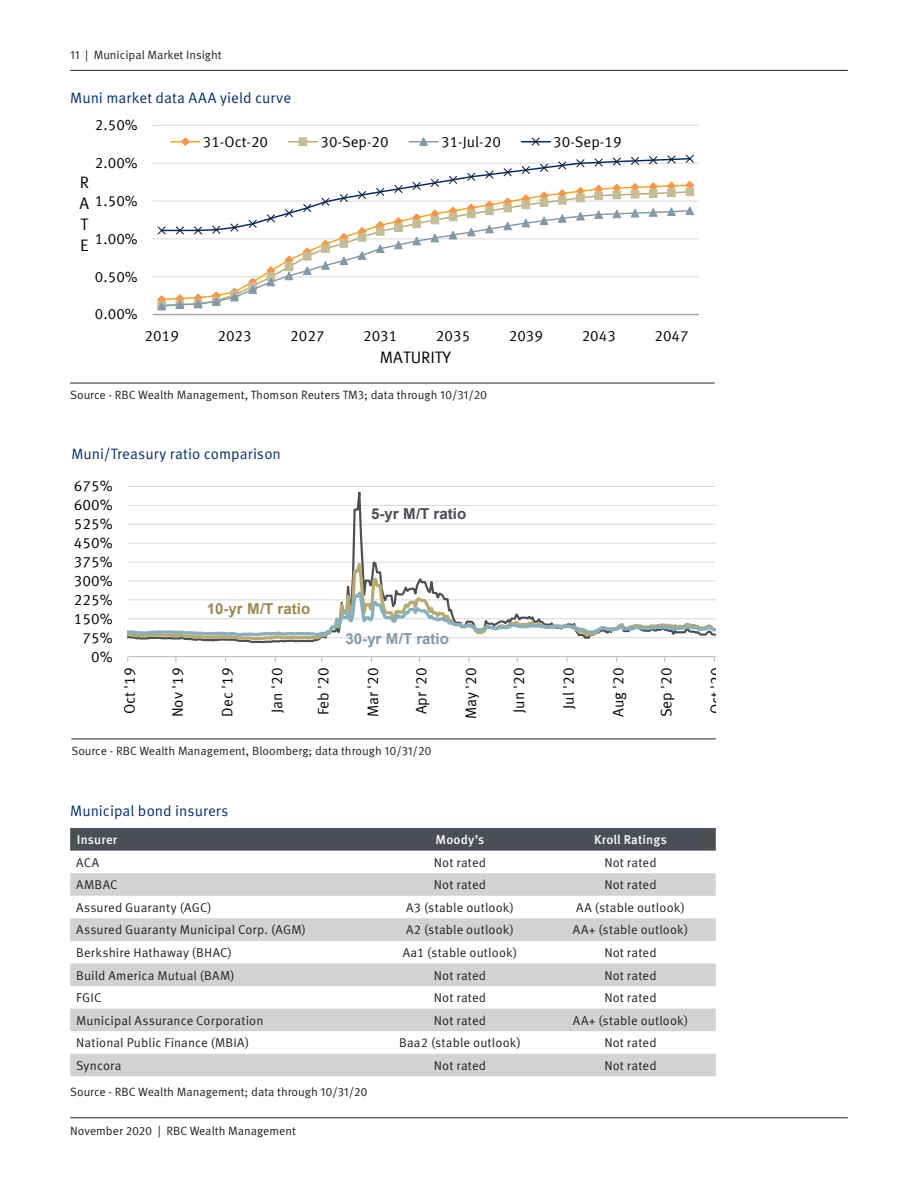
<style>
.page{position:relative;width:918px;height:1188px;background:#fff}
.page>*{position:absolute;margin:0;border:0;box-sizing:border-box;transform-origin:0 0}
.t1{font:16.65px/21.1px "Meta Offc Norm";color:#000;text-align:justify}
.t2{font:15.15px "Meta Offc Norm";color:#000}
.t3{font:700 15.15px "Arial";color:#8499a6}
.t4{font:700 15.15px "Arial";color:#9d8954}
.t5{font:700 15.15px "Arial";color:#4b4f54}
.t6{font:15px "Meta Offc Norm";letter-spacing:.01em;color:#000}
.Graph_Diagram_Header{font:15px "Meta OT Norm";color:#002f73}
.Table_Graph_Chart_te{font:12.75px "Meta OT Norm";letter-spacing:.01em;color:#231f20}
.Table_Header{font:500 12.75px "Meta OT";letter-spacing:.01em;color:#fff}
.Disclosure_Source_w{font:12px "Meta OT Norm";color:#231f20}
.Disclosure_w_out_rul{font:12px "Meta OT Norm";color:#231f20}
</style>
<div class="page">
<hr style="left:70px;top:1118px;width:778px;height:1px;background:#231f20">
<hr style="left:70px;top:70px;width:778px;height:1px;background:#231f20">
<div style="left:70px;top:828px;width:646px;height:23px;background:#4a4f55"></div>
<svg style="left:70px;top:873px;width:646px;height:203px;fill:#d1d2d4"></svg>
<hr style="left:70px;top:383px;width:645px;height:1px;background:#231f20">
<hr style="left:153px;top:276px;width:546px;height:1px;background:#d9d9d9">
<hr style="left:153px;top:239px;width:546px;height:1px;background:#d9d9d9">
<hr style="left:153px;top:201px;width:546px;height:1px;background:#d9d9d9">
<hr style="left:153px;top:163px;width:546px;height:1px;background:#d9d9d9">
<hr style="left:153px;top:125px;width:546px;height:1px;background:#d9d9d9">
<hr style="left:153px;top:314px;width:546px;height:1px;background:#a6a6a6">
<svg style="left:156px;top:154px;width:539px;height:157px"></svg>
<svg style="left:171px;top:137px;width:29px;height:9px"></svg>
<svg style="left:289px;top:141px;width:28px;height:1px"></svg>
<div style="left:299px;top:138px;width:8px;height:7px;background:#c4bd97"></div>
<div style="left:299px;top:137px;width:8px;height:9px;border:1px solid #c4bd97"></div>
<svg style="left:409px;top:137px;width:29px;height:9px"></svg>
<svg style="left:521px;top:137px;width:29px;height:9px"></svg>
<hr style="left:71px;top:739px;width:645px;height:1px;background:#231f20">
<hr style="left:128px;top:543px;width:588px;height:1px;background:#d9d9d9">
<hr style="left:128px;top:524px;width:588px;height:1px;background:#d9d9d9">
<hr style="left:128px;top:505px;width:588px;height:1px;background:#d9d9d9">
<hr style="left:128px;top:486px;width:588px;height:1px;background:#d9d9d9">
<hr style="left:128px;top:656px;width:588px;height:1px;background:#bfbfbf">
<svg style="left:251px;top:491px;width:112px;height:153px"></svg>
<svg style="left:128px;top:547px;width:588px;height:96px"></svg>
<p class="Disclosure_Source_w" style="left:70px;top:48px;width:153px">11 | Municipal Market Insight</p>
<p class="Graph_Diagram_Header" style="left:70px;top:89px;width:222px">Muni market data AAA yield curve</p>
<p class="t6" style="left:95px;top:116px;width:44px">2.50%</p>
<p class="t6" style="left:95px;top:154px;width:44px">2.00%</p>
<p class="t1" style="left:80px;top:172px;width:11px">R A T E</p>
<p class="t6" style="left:95px;top:192px;width:44px">1.50%</p>
<p class="t6" style="left:95px;top:230px;width:44px">1.00%</p>
<p class="t6" style="left:95px;top:268px;width:44px">0.50%</p>
<p class="t6" style="left:203px;top:133px;width:67px">31-Oct-20</p>
<p class="t6" style="left:320px;top:133px;width:70px">30-Sep-20</p>
<p class="t6" style="left:441px;top:133px;width:61px">31-Jul-20</p>
<p class="t6" style="left:553px;top:133px;width:70px">30-Sep-19</p>
<p class="t6" style="left:95px;top:306px;width:44px">0.00%</p>
<p class="t6" style="left:145px;top:327px;width:36px">2019</p>
<p class="t6" style="left:217px;top:327px;width:36px">2023</p>
<p class="t6" style="left:290px;top:327px;width:36px">2027</p>
<p class="t6" style="left:363px;top:327px;width:36px">2031</p>
<p class="t6" style="left:436px;top:327px;width:36px">2035</p>
<p class="t6" style="left:509px;top:327px;width:36px">2039</p>
<p class="t6" style="left:582px;top:327px;width:36px">2043</p>
<p class="t6" style="left:655px;top:327px;width:36px">2047</p>
<p class="t1" style="left:380px;top:347px;width:73px">MATURITY</p>
<p class="Disclosure_Source_w" style="left:70px;top:388px;width:419px">Source - RBC Wealth Management, Thomson Reuters TM3; data through 10/31/20</p>
<p class="Graph_Diagram_Header" style="left:71px;top:445px;width:211px">Muni/Treasury ratio comparison</p>
<p class="t2" style="left:74px;top:477px;width:40px">675%</p>
<p class="t2" style="left:74px;top:496px;width:40px">600%</p>
<p class="t2" style="left:74px;top:515px;width:40px">525%</p>
<p class="t2" style="left:74px;top:534px;width:40px">450%</p>
<p class="t2" style="left:74px;top:553px;width:40px">375%</p>
<p class="t2" style="left:74px;top:572px;width:40px">300%</p>
<p class="t2" style="left:74px;top:591px;width:40px">225%</p>
<p class="t2" style="left:74px;top:610px;width:40px">150%</p>
<p class="t2" style="left:82px;top:629px;width:32px">75%</p>
<p class="t2" style="left:91px;top:648px;width:23px">0%</p>
<p class="t4" style="left:207px;top:598px;width:105px">10-yr M/T ratio</p>
<p class="t5" style="left:371px;top:503px;width:97px">5-yr M/T ratio</p>
<p class="t3" style="left:346px;top:628px;width:105px">30-yr M/T ratio</p>
<p class="t2" style="left:121px;top:714px;width:49px;rotate:-90deg">Oct '19</p>
<p class="t2" style="left:169px;top:717px;width:52px;rotate:-90deg">Nov '19</p>
<p class="t2" style="left:218px;top:717px;width:51px;rotate:-90deg">Dec '19</p>
<p class="t2" style="left:268px;top:713px;width:47px;rotate:-90deg">Jan '20</p>
<p class="t2" style="left:315px;top:715px;width:49px;rotate:-90deg">Feb '20</p>
<p class="t2" style="left:364px;top:717px;width:51px;rotate:-90deg">Mar '20</p>
<p class="t2" style="left:412px;top:714px;width:49px;rotate:-90deg">Apr '20</p>
<p class="t2" style="left:462px;top:719px;width:53px;rotate:-90deg">May '20</p>
<p class="t2" style="left:510px;top:713px;width:47px;rotate:-90deg">Jun '20</p>
<p class="t2" style="left:560px;top:709px;width:43px;rotate:-90deg">Jul '20</p>
<p class="t2" style="left:609px;top:717px;width:51px;rotate:-90deg">Aug '20</p>
<p class="t2" style="left:658px;top:717px;width:52px;rotate:-90deg">Sep '20</p>
<p class="t2" style="left:707px;top:714px;width:49px;rotate:-90deg">Oct '20</p>
<p class="Disclosure_Source_w" style="left:71px;top:744px;width:362px">Source - RBC Wealth Management, Bloomberg; data through 10/31/20</p>
<p class="Graph_Diagram_Header" style="left:70px;top:802px;width:160px">Municipal bond insurers</p>
<p class="Table_Header" style="left:77px;top:832px;width:42px">Insurer</p>
<p class="Table_Header" style="left:436px;top:832px;width:50px">Moody’s</p>
<p class="Table_Header" style="left:594px;top:832px;width:74px">Kroll Ratings</p>
<p class="Table_Graph_Chart_te" style="left:76px;top:855px;width:24px">ACA</p>
<p class="Table_Graph_Chart_te" style="left:434px;top:855px;width:54px">Not rated</p>
<p class="Table_Graph_Chart_te" style="left:604px;top:855px;width:54px">Not rated</p>
<p class="Table_Graph_Chart_te" style="left:76px;top:877px;width:43px">AMBAC</p>
<p class="Table_Graph_Chart_te" style="left:434px;top:877px;width:54px">Not rated</p>
<p class="Table_Graph_Chart_te" style="left:604px;top:877px;width:54px">Not rated</p>
<p class="Table_Graph_Chart_te" style="left:76px;top:900px;width:137px">Assured Guaranty (AGC)</p>
<p class="Table_Graph_Chart_te" style="left:406px;top:900px;width:109px">A3 (stable outlook)</p>
<p class="Table_Graph_Chart_te" style="left:576px;top:900px;width:110px">AA (stable outlook)</p>
<p class="Table_Graph_Chart_te" style="left:76px;top:922px;width:231px">Assured Guaranty Municipal Corp. (AGM)</p>
<p class="Table_Graph_Chart_te" style="left:406px;top:922px;width:109px">A2 (stable outlook)</p>
<p class="Table_Graph_Chart_te" style="left:573px;top:922px;width:117px">AA+ (stable outlook)</p>
<p class="Table_Graph_Chart_te" style="left:76px;top:945px;width:157px">Berkshire Hathaway (BHAC)</p>
<p class="Table_Graph_Chart_te" style="left:403px;top:945px;width:116px">Aa1 (stable outlook)</p>
<p class="Table_Graph_Chart_te" style="left:604px;top:945px;width:54px">Not rated</p>
<p class="Table_Graph_Chart_te" style="left:76px;top:967px;width:160px">Build America Mutual (BAM)</p>
<p class="Table_Graph_Chart_te" style="left:434px;top:967px;width:54px">Not rated</p>
<p class="Table_Graph_Chart_te" style="left:604px;top:967px;width:54px">Not rated</p>
<p class="Table_Graph_Chart_te" style="left:76px;top:990px;width:27px">FGIC</p>
<p class="Table_Graph_Chart_te" style="left:434px;top:990px;width:54px">Not rated</p>
<p class="Table_Graph_Chart_te" style="left:604px;top:990px;width:54px">Not rated</p>
<p class="Table_Graph_Chart_te" style="left:76px;top:1013px;width:189px">Municipal Assurance Corporation</p>
<p class="Table_Graph_Chart_te" style="left:434px;top:1013px;width:54px">Not rated</p>
<p class="Table_Graph_Chart_te" style="left:573px;top:1013px;width:117px">AA+ (stable outlook)</p>
<p class="Table_Graph_Chart_te" style="left:76px;top:1035px;width:174px">National Public Finance (MBIA)</p>
<p class="Table_Graph_Chart_te" style="left:399px;top:1035px;width:123px">Baa2 (stable outlook)</p>
<p class="Table_Graph_Chart_te" style="left:604px;top:1035px;width:54px">Not rated</p>
<p class="Table_Graph_Chart_te" style="left:76px;top:1058px;width:47px">Syncora</p>
<p class="Table_Graph_Chart_te" style="left:434px;top:1058px;width:54px">Not rated</p>
<p class="Table_Graph_Chart_te" style="left:604px;top:1058px;width:54px">Not rated</p>
<p class="Disclosure_w_out_rul" style="left:70px;top:1085px;width:299px">Source - RBC Wealth Management; data through 10/31/20</p>
<p class="Disclosure_Source_w" style="left:70px;top:1123px;width:227px">November 2020 | RBC Wealth Management</p>
</div>
